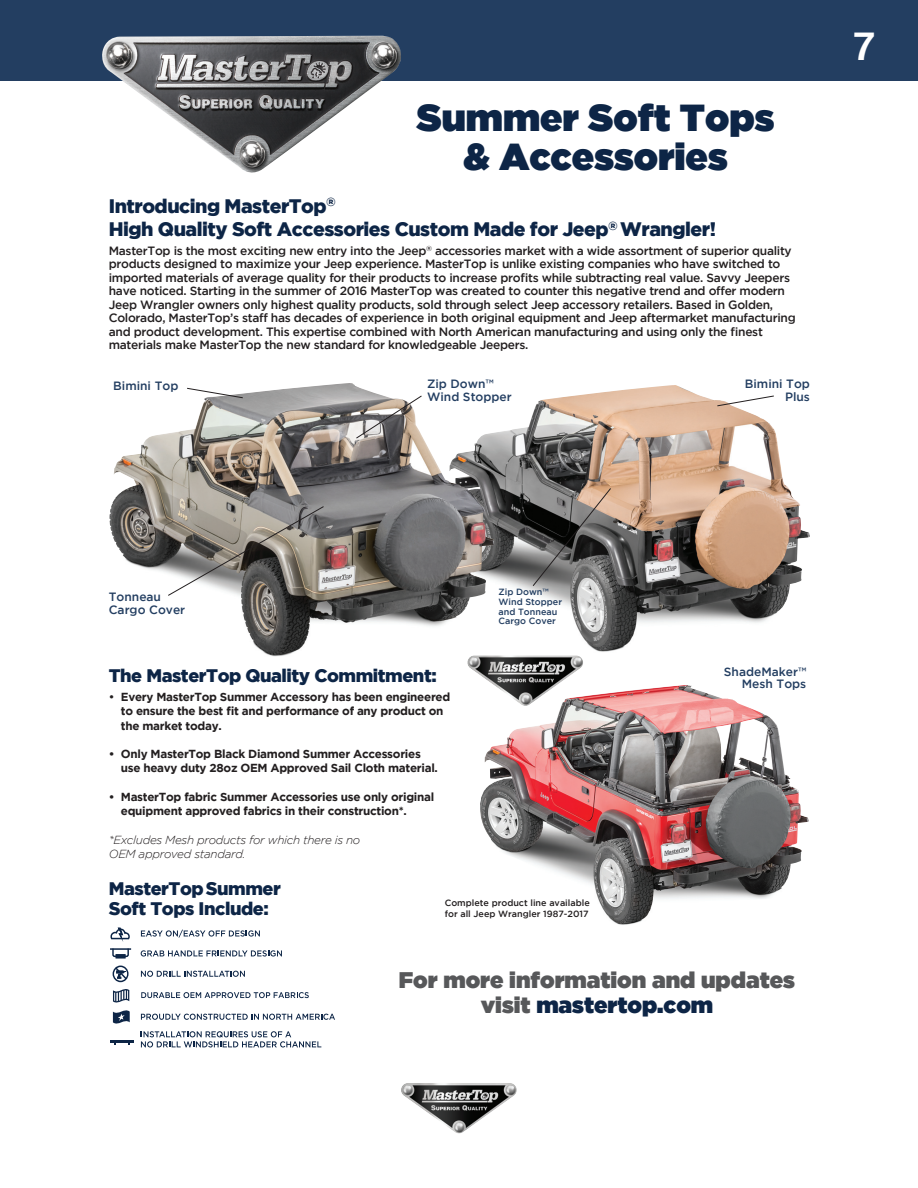
<style>
.page{position:relative;width:918px;height:1188px;background:#fff}
.page>*{position:absolute;margin:0;border:0;box-sizing:border-box;transform-origin:0 0}
.t1{font:700 39px "Helvetica";color:#fff}
.t2{font:37.5px/39px "Gotham Ultra";color:#0d2546;text-align:center}
.t3{font:22.5px/25px "Gotham Ultra";color:#57585a;text-align:center}
.t4{font:900 19.5px/23.2px "Gotham";letter-spacing:-.025em;color:#0d2546}
.t5{font:900 18.15px/20px "Gotham";letter-spacing:-.025em;color:#0d2546}
.t6{font:500 12px/13.5px "Gotham";letter-spacing:-.025em;color:#231f20}
.t7{font:500 12px/12.9px "Gotham";color:#233e61;text-align:right}
.t8{font:700 11.7px/14.2px "Gotham";letter-spacing:-.025em;color:#231f20}
.t9{font:italic 300 11.7px/14.2px "Gotham";letter-spacing:-.025em;color:#231f20}
.t10{font:500 9px/10.8px "Gotham";color:#231f20}
.t11{font:500 9px/9.9px "Gotham";color:#233e61}
.s1{font-weight:500}
.s2{color:#0d2546}
</style>
<div class="page">
<img style="left:401px;top:1083px;width:116px;height:51px">
<div style="left:0;top:0;width:918px;height:81px;background:#233e61"></div>
<img style="left:494px;top:685px;width:315px;height:202px">
<img style="left:494px;top:402px;width:316px;height:250px">
<img style="left:110px;top:383px;width:384px;height:274px">
<img style="left:102px;top:36px;width:299px;height:137px">
<svg style="left:186px;top:387px;width:58px;height:12px"></svg>
<svg style="left:355px;top:395px;width:68px;height:44px"></svg>
<svg style="left:532px;top:487px;width:80px;height:100px;background:#6b6865"></svg>
<svg style="left:717px;top:395px;width:58px;height:12px"></svg>
<svg style="left:167px;top:506px;width:158px;height:90px;background:#8f8b84"></svg>
<img style="left:467px;top:655px;width:117px;height:51px">
<svg style="left:141px;top:930px;width:119px;height:8px"></svg>
<svg style="left:110px;top:928px;width:20px;height:30px"></svg>
<hr style="left:110px;top:948px;width:21px;height:2px;background:#0d2546">
<svg style="left:141px;top:950px;width:141px;height:7px"></svg>
<svg style="left:141px;top:971px;width:104px;height:6px"></svg>
<svg style="left:114px;top:966px;width:13px;height:15px"></svg>
<div style="left:113px;top:966px;width:16px;height:16px;border:1px solid #0d2546;border-radius:50%"></div>
<svg style="left:141px;top:992px;width:168px;height:6px"></svg>
<svg style="left:141px;top:1014px;width:194px;height:6px"></svg>
<svg style="left:112px;top:989px;width:18px;height:35px"></svg>
<svg style="left:141px;top:1031px;width:180px;height:17px"></svg>
<hr style="left:110px;top:1040px;width:24px;height:3px;background:#0d2546">
<h2 class="t2" style="left:417px;top:101px;width:359px">Summer Soft Tops &amp; Accessories</h2>
<h3 class="t4" style="left:109px;top:196px;width:609px">Introducing MasterTop<sup>®<br></sup>High Quality Soft Accessories Custom Made for Jeep<sup>®</sup> Wrangler!</h3>
<p class="t6" style="left:109px;top:245px;width:688px">MasterTop is the most exciting new entry into the Jeep<sup>®</sup> accessories market with a wide assortment of superior quality products designed to maximize your Jeep experience. MasterTop is unlike existing companies who have switched to imported materials of average quality for their products to increase profits while subtracting real value. Savvy Jeepers have noticed. Starting in the summer of 2016 MasterTop was created to counter this negative trend and offer modern Jeep Wrangler owners only highest quality products, sold through select Jeep accessory retailers. Based in Golden, Colorado, MasterTop’s staff has decades of experience in both original equipment and Jeep aftermarket manufacturing and product development. This expertise combined with North American manufacturing and using only the finest materials make MasterTop the new standard for knowledgeable Jeepers.</p>
<p class="t7" style="left:113px;top:380px;width:67px">Bimini Top</p>
<p class="t7" style="left:427px;top:378px;width:86px;text-align:left">Zip Down™<br>Wind Stopper</p>
<p class="t7" style="left:745px;top:378px;width:67px">Bimini Top<br>Plus</p>
<h1 class="t1" style="left:854px;top:30px;width:23px">7</h1>
<p class="t7" style="left:109px;top:591px;width:78px;text-align:left">Tonneau<br>Cargo Cover</p>
<h3 class="t5" style="left:109px;top:667px;width:329px">The MasterTop Quality Commitment:</h3>
<p class="t8" style="left:121px;top:691px;width:331px;text-indent:-12px"><span class="s1">•</span> Every MasterTop Summer Accessory has been engineered to ensure the best fit and performance of any product on the market today.</p>
<p class="t8" style="left:121px;top:748px;width:319px;text-indent:-12px">• Only MasterTop Black Diamond Summer Accessories use heavy duty 28oz OEM Approved Sail Cloth material.</p>
<p class="t8" style="left:121px;top:790px;width:315px;text-indent:-12px">• MasterTop fabric Summer Accessories use only original equipment approved fabrics in their construction*.</p>
<p class="t9" style="left:109px;top:833px;width:253px">*Excludes Mesh products for which there is no<br>OEM approved standard.</p>
<p class="t11" style="left:499px;top:587px;width:65px">Zip Down™<br>Wind Stopper and Tonneau<br>Cargo Cover</p>
<h3 class="t5" style="left:109px;top:880px;width:174px">MasterTopSummer<br>Soft Tops Include:</h3>
<p class="t10" style="left:445px;top:898px;width:147px">Complete product line available for all Jeep Wrangler 1987-2017</p>
<p class="t7" style="left:724px;top:666px;width:84px">ShadeMaker™<br>Mesh Tops</p>
<h3 class="t3" style="left:399px;top:969px;width:398px">For more information and updates visit <span class="s2">mastertop.com</span></h3>
</div>
